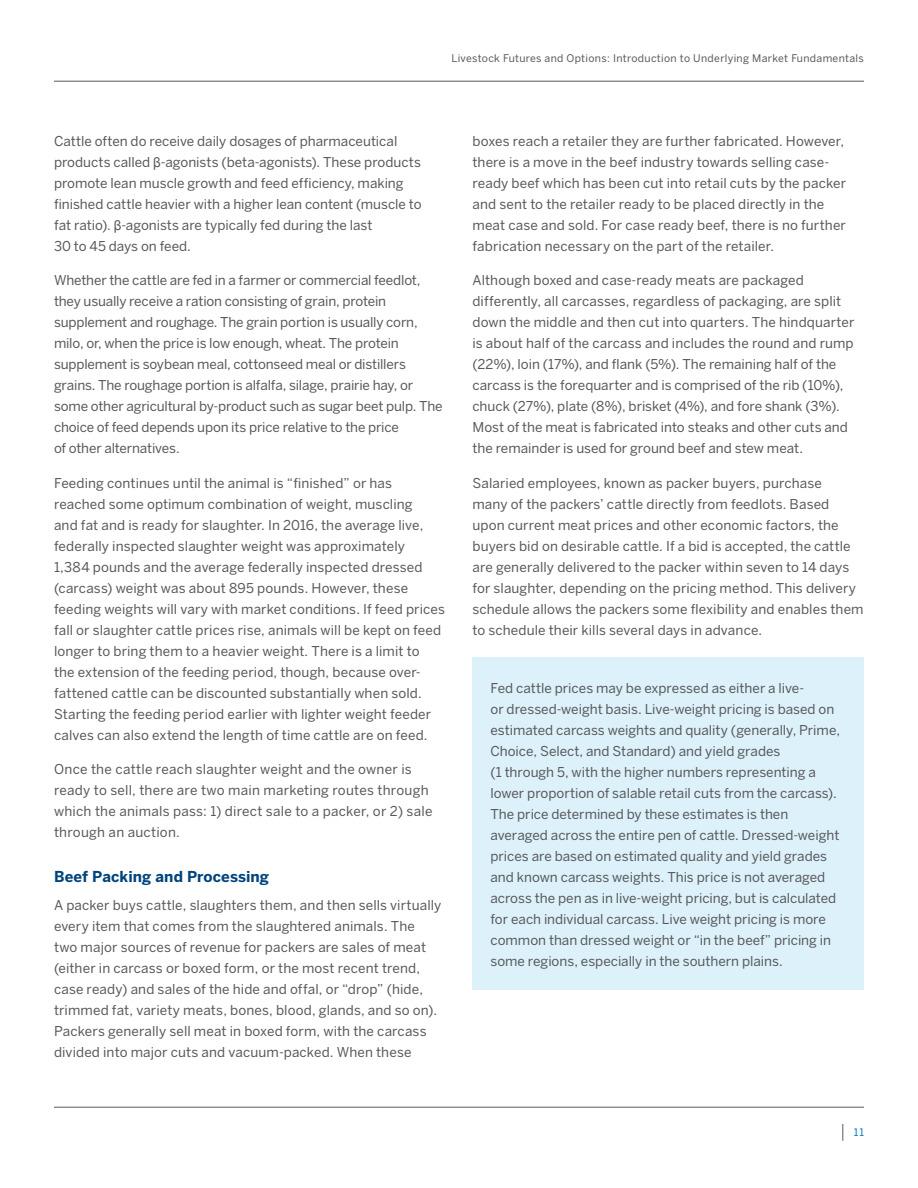
<style>
.page{position:relative;width:918px;height:1188px;background:#fff}
.page>*{position:absolute;margin:0;border:0;box-sizing:border-box;transform-origin:0 0}
.t1{font:700 15px "Benton Sans";letter-spacing:.005em;color:#00447c}
.t2{font:13.5px/21px "Benton Sans";letter-spacing:.005em;color:#58595b}
.t3{font:10.5px "Benton Sans";letter-spacing:.03em;color:#58595b}
.t4{font:10.5px "Benton Sans";color:#0079c1}
.s1{font-family:"Arial Unicode MS"}
</style>
<div class="page">
<svg style="left:842px;top:1124px;width:1px;height:17px"></svg>
<hr style="left:54px;top:1107px;width:810px;height:1px;background:#58595b">
<hr style="left:54px;top:81px;width:810px;height:1px;background:#58595b">
<div style="left:472px;top:657px;width:392px;height:333px;background:#ddf1fb"></div>
<p class="t3" style="left:451px;top:52px;width:414px">Livestock Futures and Options: Introduction to Underlying Market Fundamentals</p>
<p class="t2" style="left:54px;top:130px;width:369px">Cattle often do receive daily dosages of pharmaceutical products called <span class="s1">β</span>-agonists (beta-agonists). These products promote lean muscle growth and feed efficiency, making finished cattle heavier with a higher lean content (muscle to fat ratio). <span class="s1">β</span>-agonists are typically fed during the last<br>30 to 45 days on feed.</p>
<p class="t2" style="left:54px;top:270px;width:390px">Whether the cattle are fed in a farmer or commercial feedlot, they usually receive a ration consisting of grain, protein supplement and roughage. The grain portion is usually corn, milo, or, when the price is low enough, wheat. The protein supplement is soybean meal, cottonseed meal or distillers grains. The roughage portion is alfalfa, silage, prairie hay, or some other agricultural by-product such as sugar beet pulp. The choice of feed depends upon its price relative to the price<br>of other alternatives.</p>
<p class="t2" style="left:54px;top:472px;width:393px">Feeding continues until the animal is “finished” or has reached some optimum combination of weight, muscling<br>and fat and is ready for slaughter. In 2016, the average live, federally inspected slaughter weight was approximately<br>1,384 pounds and the average federally inspected dressed (carcass) weight was about 895 pounds. However, these feeding weights will vary with market conditions. If feed prices fall or slaughter cattle prices rise, animals will be kept on feed longer to bring them to a heavier weight. There is a limit to<br>the extension of the feeding period, though, because over&shy;fattened cattle can be discounted substantially when sold.<br>Starting the feeding period earlier with lighter weight feeder calves can also extend the length of time cattle are on feed.</p>
<p class="t2" style="left:54px;top:759px;width:380px">Once the cattle reach slaughter weight and the owner is ready to sell, there are two main marketing routes through which the animals pass: 1) direct sale to a packer, or 2) sale through an auction.</p>
<p class="t1" style="left:54px;top:868px;width:217px">Beef Packing and Processing</p>
<p class="t2" style="left:54px;top:894px;width:389px">A packer buys cattle, slaughters them, and then sells virtually every item that comes from the slaughtered animals. The two major sources of revenue for packers are sales of meat (either in carcass or boxed form, or the most recent trend, case ready) and sales of the hide and offal, or “drop” (hide, trimmed fat, variety meats, bones, blood, glands, and so on).<br>Packers generally sell meat in boxed form, with the carcass divided into major cuts and vacuum-packed. When these</p>
<p class="t2" style="left:472px;top:130px;width:375px">boxes reach a retailer they are further fabricated. However, there is a move in the beef industry towards selling case&shy;ready beef which has been cut into retail cuts by the packer and sent to the retailer ready to be placed directly in the meat case and sold. For case ready beef, there is no further fabrication necessary on the part of the retailer.</p>
<p class="t2" style="left:472px;top:270px;width:384px">Although boxed and case-ready meats are packaged differently, all carcasses, regardless of packaging, are split down the middle and then cut into quarters. The hindquarter is about half of the carcass and includes the round and rump (22%), loin (17%), and flank (5%). The remaining half of the carcass is the forequarter and is comprised of the rib (10%), chuck (27%), plate (8%), brisket (4%), and fore shank (3%).<br>Most of the meat is fabricated into steaks and other cuts and the remainder is used for ground beef and stew meat.</p>
<p class="t2" style="left:472px;top:472px;width:393px">Salaried employees, known as packer buyers, purchase<br>many of the packers’ cattle directly from feedlots. Based upon current meat prices and other economic factors, the buyers bid on desirable cattle. If a bid is accepted, the cattle are generally delivered to the packer within seven to 14 days for slaughter, depending on the pricing method. This delivery schedule allows the packers some flexibility and enables them to schedule their kills several days in advance.</p>
<p class="t2" style="left:490px;top:677px;width:351px">Fed cattle prices may be expressed as either a live-<br>or dressed-weight basis. Live-weight pricing is based on estimated carcass weights and quality (generally, Prime, Choice, Select, and Standard) and yield grades<br>(1 through 5, with the higher numbers representing a lower proportion of salable retail cuts from the carcass).<br>The price determined by these estimates is then averaged across the entire pen of cattle. Dressed-weight prices are based on estimated quality and yield grades and known carcass weights. This price is not averaged across the pen as in live-weight pricing, but is calculated for each individual carcass. Live weight pricing is more common than dressed weight or “in the beef” pricing in some regions, especially in the southern plains.</p>
<p class="t4" style="left:854px;top:1126px;width:11px">11</p>
</div>
